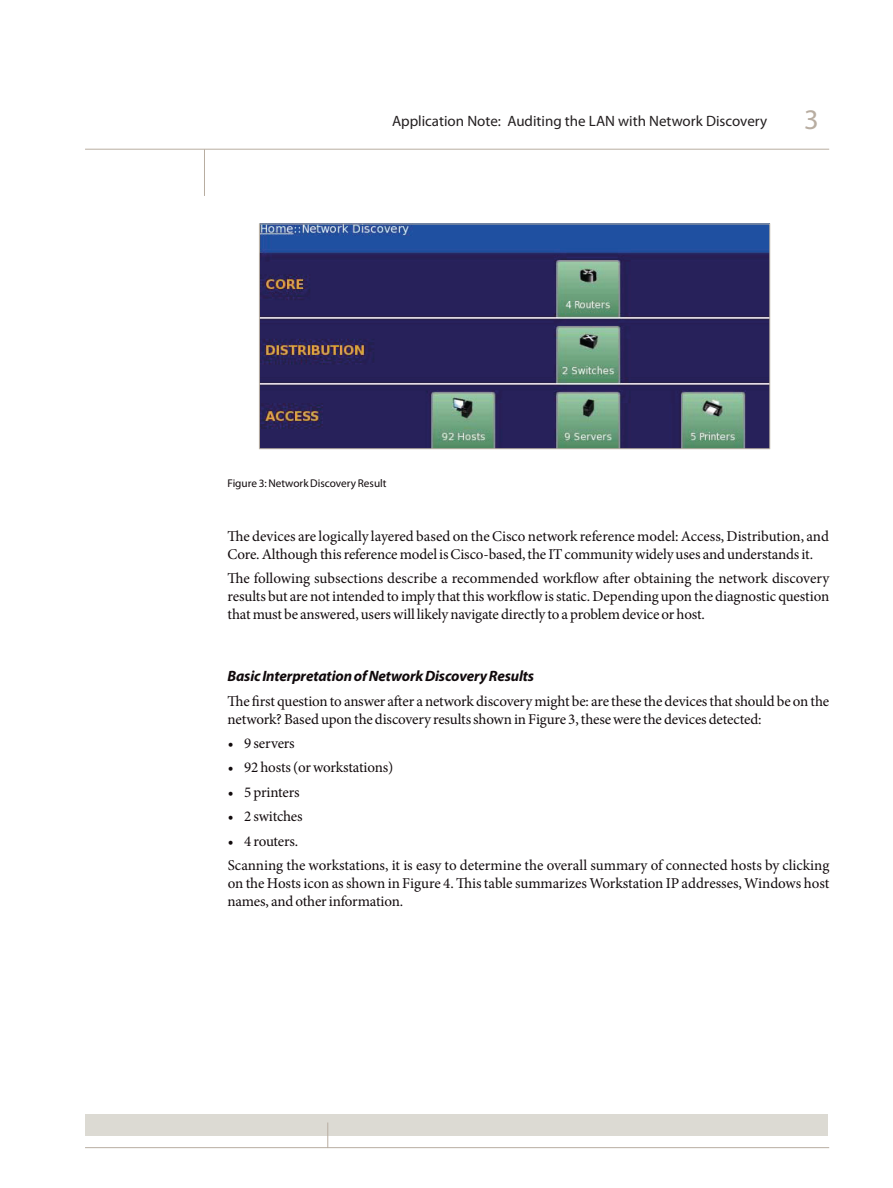
<style>
.page{position:relative;width:893px;height:1188px;background:#fff}
.page>*{position:absolute;margin:0;border:0;box-sizing:border-box;transform-origin:0 0}
.t1{font:28.5px "Myriad Pro";color:#b8ada1}
.t2{font:15px/18px "Minion Pro";letter-spacing:-.01em;color:#110a0c}
.t3{font:15px "Myriad Pro";color:#231f20}
.t4{font:italic 700 15px "Myriad Pro";letter-spacing:-.01em;color:#110a0c}
.t5{font:11.25px "Myriad Pro";color:#110a0c}
</style>
<div class="page">
<div style="left:85px;top:1114px;width:743px;height:21px;background:#dcdad3"></div>
<hr style="left:85px;top:1147px;width:744px;height:1px;background:#b8ada1">
<svg style="left:327px;top:1123px;width:1px;height:24px"></svg>
<hr style="left:85px;top:149px;width:744px;height:1px;background:#b8ada1">
<hr style="left:204px;top:149px;width:1px;height:47px;background:#b8ada1">
<img style="left:261px;top:226px;width:507px;height:221px">
<div style="left:259px;top:224px;width:511px;height:225px;border:1px solid #bbb1a3"></div>
<p class="t3" style="left:392px;top:112px;width:377px">Application Note: Auditing the LAN with Network Discovery</p>
<h1 class="t1" style="left:804px;top:101px;width:16px">3</h1>
<p class="t5" style="left:227px;top:477px;width:161px">Figure 3: Network Discovery Result</p>
<p class="t2" style="left:227px;top:527px;width:603px">The devices are logically layered based on the Cisco network reference model: Access, Distribution, and<br>Core.Although thisreference model isCisco-based,the ITcommunitywidely uses and understandsit.</p>
<p class="t2" style="left:228px;top:569px;width:603px;text-align:justify">The following subsections describe a recommended workflow after obtaining the network discovery results but are notintended to imply thatthisworkflowisstatic. Depending upon the diagnostic question that must be answered, users will likely navigate directly to a problem device or host.</p>
<p class="t4" style="left:228px;top:666px;width:308px">Basic Interpretation of Network Discovery Results</p>
<p class="t2" style="left:228px;top:692px;width:603px">The first question to answer after a network discovery might be: are these the devicesthatshould be on the network?Based upon the discovery resultsshown in Figure 3,thesewere the devices detected:</p>
<p class="t2" style="left:228px;top:734px;width:69px">• 9 servers</p>
<p class="t2" style="left:228px;top:759px;width:167px">• 92 hosts(orworkstations)</p>
<p class="t2" style="left:228px;top:783px;width:73px">• 5 printers</p>
<p class="t2" style="left:228px;top:807px;width:76px">• 2 switches</p>
<p class="t2" style="left:228px;top:829px;width:603px;line-height:24.3px">• 4 routers.<br>Scanning the workstations, it is easy to determine the overall summary of connected hosts by clicking</p>
<p class="t2" style="left:228px;top:874px;width:603px">on the Hosts icon as shown in Figure 4. This table summarizes Workstation IP addresses, Windows host names, and other information.</p>
</div>
